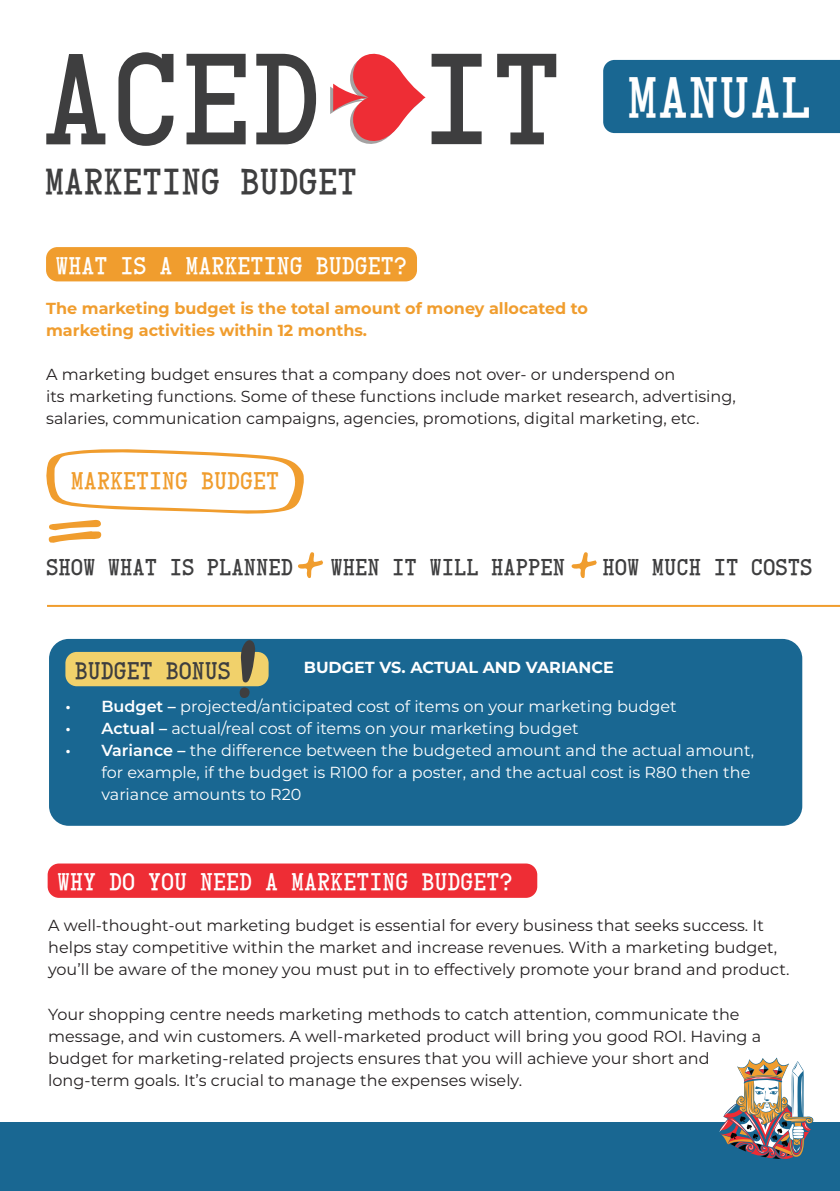
<style>
.page{position:relative;width:840px;height:1191px;background:#fff}
.page>*{position:absolute;margin:0;border:0;box-sizing:border-box;transform-origin:0 0}
.t1{font:107.8px "Card Characters";color:#3e3e3f}
.t2{font:47.2px "Card Characters";color:#fff}
.t3{font:30px "Card Characters";color:#3e3e3f}
.t4{font:20px "Card Characters";color:#fff}
.t5{font:20px "Card Characters";color:#f09d2e}
.t6{font:20px "Card Characters";color:#3e3e3f}
.t7{font:19px "Card Characters";color:#3e3e3f}
.t8{font:16px/22px "Montserrat";color:#231f20}
.t9{font:16px/22px "Montserrat";color:#fff}
.t10{font:700 16px/22px "Montserrat";color:#f09d2e}
.t11{font:700 16px "Montserrat";color:#fff}
.s1{font-weight:600}
</style>
<div class="page">
<div style="left:49px;top:639px;width:752px;height:187px;background:#196792;border-radius:20px"></div>
<div style="left:46px;top:247px;width:371px;height:34px;background:#f09d2e;border-radius:11px"></div>
<svg style="left:330px;top:53px;width:95px;height:91px"></svg>
<div style="left:0;top:1122px;width:839px;height:69px;background:#196792"></div>
<div style="left:603px;top:60px;width:236px;height:73px;background:#196792"></div>
<svg style="left:298px;top:552px;width:25px;height:26px"></svg>
<svg style="left:571px;top:552px;width:25px;height:26px"></svg>
<svg style="left:46px;top:449px;width:258px;height:94px"></svg>
<hr style="left:47px;top:605px;width:792px;height:2px;background:#f09d2e">
<img style="left:719px;top:1057px;width:94px;height:103px">
<div style="left:65px;top:652px;width:203px;height:34px;background:#f1d16b;border-radius:11px"></div>
<div style="left:48px;top:863px;width:489px;height:35px;background:#ee2d35;border-radius:11px"></div>
<svg style="left:241px;top:640px;width:14px;height:43px"></svg>
<div style="left:239px;top:687px;width:11px;height:11px;background:#3e3e3f;border-radius:50%"></div>
<h1 class="t1" style="left:41px;top:30px;width:522px">ACED IT</h1>
<h3 class="t3" style="left:45px;top:163px;width:314px">MARKETING BUDGET</h3>
<p class="t4" style="left:55px;top:253px;width:352px">WHAT IS A MARKETING BUDGET?</p>
<h2 class="t2" style="left:626px;top:67px;width:186px">MANUAL</h2>
<p class="t10" style="left:46px;top:296px;width:543px">The marketing budget is the total amount of money allocated to marketing activities within 12 months.</p>
<p class="t8" style="left:46px;top:362px;width:690px">A marketing budget ensures that a company does not over- or underspend on<br>its marketing functions. Some of these functions include market research, advertising, salaries, communication campaigns, agencies, promotions, digital marketing, etc.</p>
<p class="t5" style="left:71px;top:467px;width:209px">MARKETING BUDGET</p>
<p class="t7" style="left:46px;top:555px;width:248px">SHOW WHAT IS PLANNED</p>
<p class="t7" style="left:330px;top:555px;width:236px">WHEN IT WILL HAPPEN</p>
<p class="t7" style="left:602px;top:555px;width:211px">HOW MUCH IT COSTS</p>
<p class="t6" style="left:75px;top:657px;width:158px">BUDGET BONUS</p>
<p class="t11" style="left:303px;top:656px;width:311px">BUDGET VS. ACTUAL AND VARIANCE</p>
<p class="t9" style="left:65px;top:694px;width:612px"><span class="s1">• Budget –</span> projected/anticipated cost of items on your marketing budget</p>
<p class="t9" style="left:65px;top:716px;width:514px"><span class="s1">• Actual –</span> actual/real cost of items on your marketing budget</p>
<p class="t9" style="left:101px;top:738px;width:653px;text-indent:-36px"><span class="s1">• Variance –</span> the difference between the budgeted amount and the actual amount, for example, if the budget is R100 for a poster, and the actual cost is R80 then the variance amounts to R20</p>
<p class="t4" style="left:57px;top:869px;width:456px">WHY DO YOU NEED A MARKETING BUDGET?</p>
<p class="t8" style="left:48px;top:914px;width:742px">A well-thought-out marketing budget is essential for every business that seeks success. It helps stay competitive within the market and increase revenues. With a marketing budget, you’ll be aware of the money you must put in to effectively promote your brand and product.</p>
<p class="t8" style="left:48px;top:1002px;width:714px">Your shopping centre needs marketing methods to catch attention, communicate the message, and win customers. A well-marketed product will bring you good ROI. Having a budget for marketing-related projects ensures that you will achieve your short and long-term goals. It’s crucial to manage the expenses wisely.</p>
</div>
